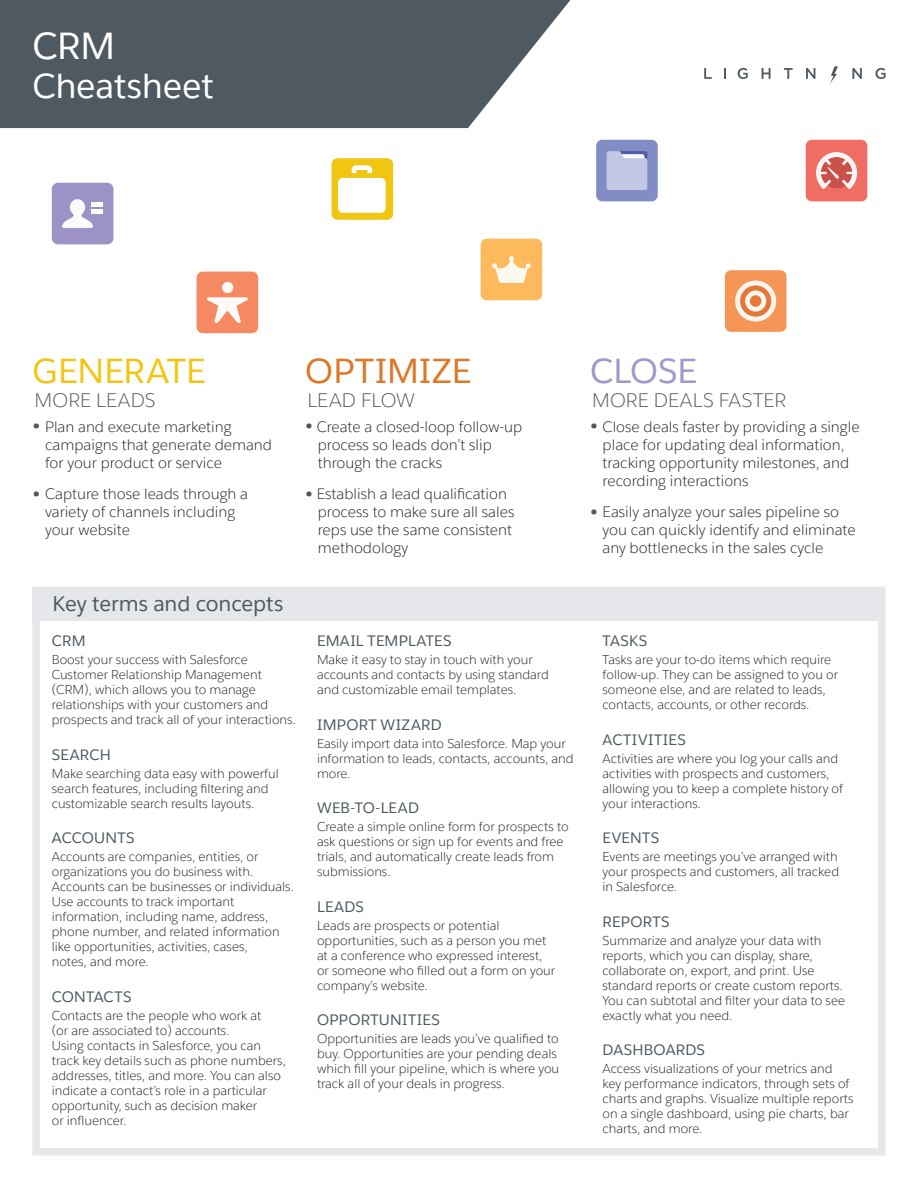
<style>
.page{position:relative;width:918px;height:1188px;background:#fff}
.page>*{position:absolute;margin:0;border:0;box-sizing:border-box;transform-origin:0 0}
.t1{font:37.5px "Salesforce Sans";color:#fff}
.t2{font:34.5px "Salesforce Sans";letter-spacing:-.01em;color:#fff}
.t3{font:34.5px "Salesforce Sans";color:#f1c613}
.t4{font:34.5px "Salesforce Sans";letter-spacing:.005em;color:#df7725}
.t5{font:34.5px "Salesforce Sans";letter-spacing:-.005em;color:#9d9acb}
.t6{font:21px "Salesforce Sans";letter-spacing:-.01em;color:#4e5961}
.t7{font:300 19.5px "Salesforce Sans";letter-spacing:.005em;color:#4e5961}
.t8{font:300 15px/18px "Salesforce Sans";color:#231f20}
.t9{font:15px "Salesforce Sans";letter-spacing:.02em;color:#4e5961}
.t10{font:15px "Salesforce Sans";letter-spacing:.04em;color:#4e5961}
.t11{font:300 12.75px/15px "Salesforce Sans";color:#231f20}
.s1{font-weight:700;font-size:21px;color:#4e5961}
</style>
<div class="page">
<div style="left:32px;top:587px;width:854px;height:569px;border:8px solid #e6e7ea"></div>
<svg style="left:0;top:0;width:570px;height:128px;background:#5d676e"></svg>
<svg style="left:830px;top:66px;width:8px;height:18px"></svg>
<svg style="left:704px;top:68px;width:8px;height:11px"></svg>
<svg style="left:738px;top:68px;width:10px;height:11px"></svg>
<svg style="left:762px;top:68px;width:9px;height:11px"></svg>
<svg style="left:784px;top:68px;width:9px;height:11px"></svg>
<svg style="left:806px;top:68px;width:9px;height:11px"></svg>
<svg style="left:724px;top:68px;width:2px;height:11px"></svg>
<svg style="left:852px;top:68px;width:10px;height:11px"></svg>
<svg style="left:876px;top:68px;width:10px;height:11px"></svg>
<div style="left:32px;top:587px;width:851px;height:33px;background:#e6e7ea"></div>
<div style="left:332px;top:158px;width:61px;height:62px;background:#f1c613;border-radius:6px"></div>
<svg style="left:338px;top:165px;width:48px;height:48px"></svg>
<div style="left:197px;top:272px;width:61px;height:61px;background:#f58962;border-radius:6px"></div>
<div style="left:222px;top:282px;width:11px;height:11px;background:#fefaf8;border-radius:50%"></div>
<svg style="left:207px;top:297px;width:41px;height:26px"></svg>
<div style="left:806px;top:140px;width:61px;height:61px;background:#f06d64;border-radius:6px"></div>
<svg style="left:816px;top:152px;width:41px;height:37px"></svg>
<div style="left:725px;top:270px;width:61px;height:62px;background:#f59657;border-radius:6px"></div>
<div style="left:735px;top:281px;width:41px;height:41px;background:#fcf5ed;border-radius:50%"></div>
<svg style="left:740px;top:285px;width:31px;height:32px"></svg>
<div style="left:745px;top:291px;width:21px;height:21px;background:#fcf5ed;border-radius:50%"></div>
<div style="left:750px;top:295px;width:11px;height:12px;background:#e37838;border-radius:50%"></div>
<div style="left:481px;top:239px;width:61px;height:61px;background:#fcba5c;border-radius:6px"></div>
<svg style="left:492px;top:256px;width:39px;height:27px"></svg>
<div style="left:596px;top:140px;width:62px;height:61px;background:#828cc5;border-radius:6px"></div>
<svg style="left:606px;top:151px;width:42px;height:39px;background:#bcc2e0"></svg>
<div style="left:52px;top:183px;width:61px;height:61px;background:#9d92c6;border-radius:6px"></div>
<svg style="left:62px;top:199px;width:31px;height:29px"></svg>
<hr style="left:91px;top:203px;width:12px;height:4px;background:#fbfbfd">
<div style="left:91px;top:209px;width:12px;height:5px;background:#fbfbfd"></div>
<h1 class="t1" style="left:32px;top:23px;width:84px">CRM</h1>
<h2 class="t2" style="left:32px;top:65px;width:183px">Cheatsheet</h2>
<h2 class="t3" style="left:33px;top:350px;width:175px">GENERATE</h2>
<h3 class="t7" style="left:35px;top:389px;width:122px">MORE LEADS</h3>
<p class="t8" style="left:45px;top:417px;width:229px;text-indent:-13px"><span class="s1">•</span> Plan and execute marketing campaigns that generate demand for your product or service</p>
<p class="t8" style="left:45px;top:485px;width:205px;text-indent:-13px"><span class="s1">•</span> Capture those leads through a variety of channels including your website</p>
<h2 class="t4" style="left:305px;top:350px;width:167px">OPTIMIZE</h2>
<h3 class="t7" style="left:307px;top:389px;width:109px">LEAD FLOW</h3>
<p class="t8" style="left:318px;top:417px;width:206px;text-indent:-13px"><span class="s1">•</span> Create a closed-loop follow-up process so leads don’t slip through the cracks</p>
<p class="t8" style="left:318px;top:485px;width:198px;text-indent:-13px"><span class="s1">•</span> Establish a lead qualification process to make sure all sales reps use the same consistent methodology</p>
<h3 class="t6" style="left:53px;top:591px;width:232px">Key terms and concepts</h3>
<p class="t9" style="left:52px;top:631px;width:35px">CRM</p>
<p class="t11" style="left:52px;top:652px;width:246px">Boost your success with Salesforce Customer Relationship Management (CRM), which allows you to manage relationships with your customers and prospects and track all of your interactions.</p>
<p class="t9" style="left:52px;top:745px;width:61px">SEARCH</p>
<p class="t11" style="left:52px;top:766px;width:228px">Make searching data easy with powerful search features, including filtering and customizable search results layouts.</p>
<p class="t9" style="left:52px;top:828px;width:84px">ACCOUNTS</p>
<p class="t11" style="left:52px;top:849px;width:244px">Accounts are companies, entities, or organizations you do business with.<br>Accounts can be businesses or individuals.<br>Use accounts to track important information, including name, address, phone number, and related information like opportunities, activities, cases,<br>notes, and more.</p>
<p class="t9" style="left:52px;top:987px;width:81px">CONTACTS</p>
<p class="t11" style="left:52px;top:1008px;width:236px">Contacts are the people who work at<br>(or are associated to) accounts.<br>Using contacts in Salesforce, you can track key details such as phone numbers, addresses, titles, and more. You can also indicate a contact’s role in a particular opportunity, such as decision maker<br>or influencer.</p>
<p class="t9" style="left:317px;top:631px;width:136px">EMAIL TEMPLATES</p>
<p class="t11" style="left:317px;top:652px;width:233px">Make it easy to stay in touch with your accounts and contacts by using standard and customizable email templates.</p>
<p class="t9" style="left:317px;top:715px;width:126px">IMPORT WIZARD</p>
<p class="t11" style="left:317px;top:736px;width:258px">Easily import data into Salesforce. Map your information to leads, contacts, accounts, and more.</p>
<p class="t9" style="left:317px;top:798px;width:103px">WEB-TO-LEAD</p>
<p class="t11" style="left:317px;top:819px;width:253px">Create a simple online form for prospects to ask questions or sign up for events and free trials, and automatically create leads from submissions.</p>
<p class="t9" style="left:317px;top:897px;width:48px">LEADS</p>
<p class="t11" style="left:317px;top:918px;width:240px">Leads are prospects or potential opportunities, such as a person you met at a conference who expressed interest, or someone who filled out a form on your company’s website.</p>
<p class="t9" style="left:317px;top:1010px;width:124px">OPPORTUNITIES</p>
<p class="t11" style="left:317px;top:1031px;width:244px">Opportunities are leads you’ve qualified to buy. Opportunities are your pending deals which fill your pipeline, which is where you track all of your deals in progress.</p>
<h2 class="t5" style="left:590px;top:350px;width:108px">CLOSE</h2>
<h3 class="t7" style="left:592px;top:389px;width:196px">MORE DEALS FASTER</h3>
<p class="t8" style="left:603px;top:417px;width:259px;text-indent:-13px"><span class="s1">•</span> Close deals faster by providing a single place for updating deal information, tracking opportunity milestones, and recording interactions</p>
<p class="t8" style="left:603px;top:503px;width:254px;text-indent:-13px"><span class="s1">•</span> Easily analyze your sales pipeline so you can quickly identify and eliminate any bottlenecks in the sales cycle</p>
<p class="t9" style="left:603px;top:631px;width:46px">TASKS</p>
<p class="t11" style="left:603px;top:652px;width:237px">Tasks are your to-do items which require follow-up. They can be assigned to you or someone else, and are related to leads, contacts, accounts, or other records.</p>
<p class="t10" style="left:603px;top:730px;width:85px">ACTIVITIES</p>
<p class="t11" style="left:603px;top:751px;width:242px">Activities are where you log your calls and activities with prospects and customers, allowing you to keep a complete history of your interactions.</p>
<p class="t9" style="left:603px;top:828px;width:58px">EVENTS</p>
<p class="t11" style="left:603px;top:849px;width:238px;text-align:justify">Events are meetings you’ve arranged with your prospects and customers, all tracked in Salesforce.</p>
<p class="t9" style="left:603px;top:912px;width:68px">REPORTS</p>
<p class="t11" style="left:603px;top:933px;width:244px">Summarize and analyze your data with reports, which you can display, share, collaborate on, export, and print. Use standard reports or create custom reports.<br>You can subtotal and filter your data to see exactly what you need.</p>
<p class="t9" style="left:603px;top:1040px;width:104px">DASHBOARDS</p>
<p class="t11" style="left:603px;top:1061px;width:252px">Access visualizations of your metrics and key performance indicators, through sets of charts and graphs. Visualize multiple reports on a single dashboard, using pie charts, bar charts, and more.</p>
</div>
